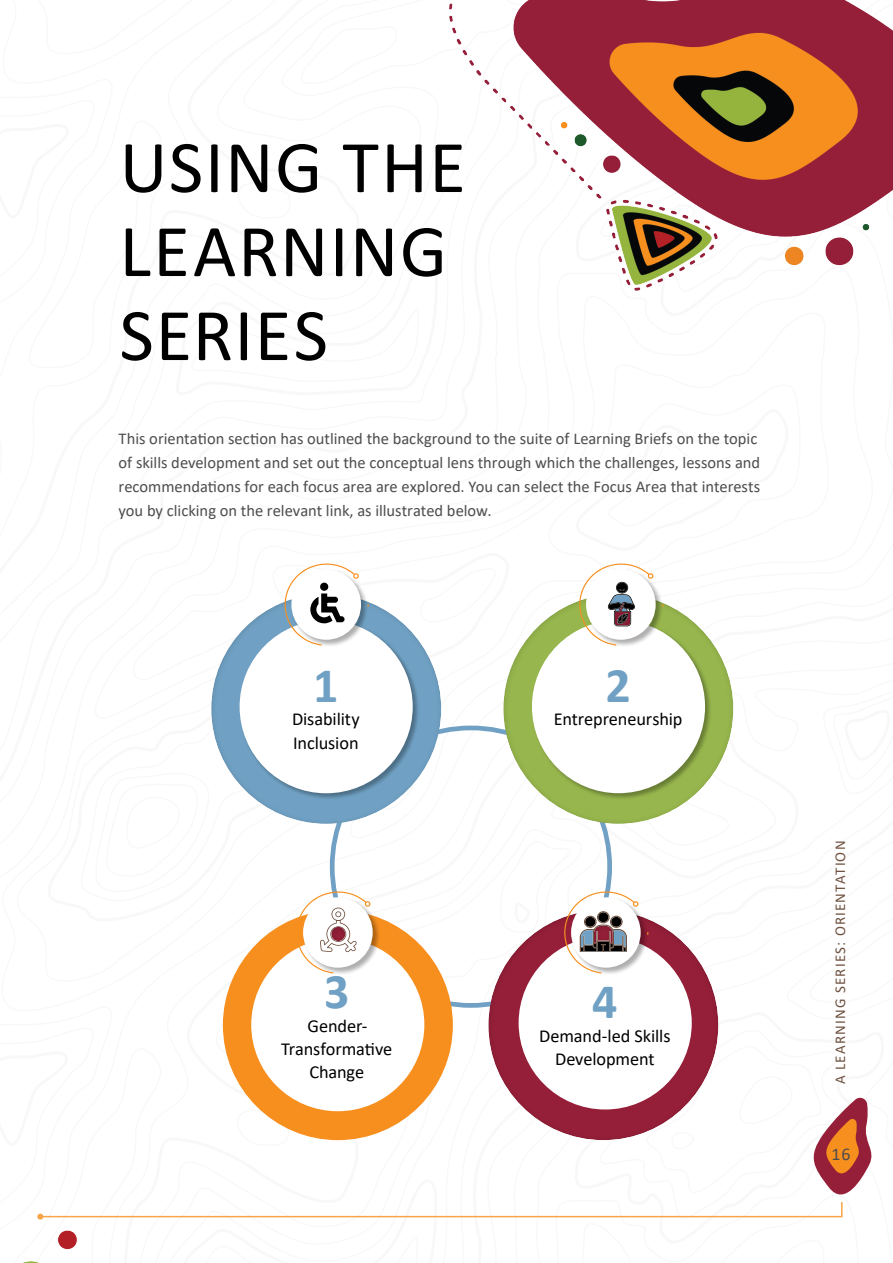
<style>
.page{position:relative;width:893px;height:1263px;background:#fff}
.page>*{position:absolute;margin:0;border:0;box-sizing:border-box;transform-origin:0 0}
.t1{font:75px/84px "Calibri";letter-spacing:.02em;color:#000}
.t2{font:700 49.95px "Calibri";color:#70a1c4}
.t3{font:18.3px/23.2px "Calibri";letter-spacing:-.005em;color:#000;text-align:center}
.t4{font:17.85px "Calibri";color:#4d4d4d}
.t5{font:16.5px/24px "Calibri";color:#4d4d4d}
.t6{font:15px "Calibri";letter-spacing:.075em;color:#6e513f}
</style>
<div class="page">
<img style="left:23px;top:0;width:870px;height:1263px">
<svg style="left:37px;top:1096px;width:839px;height:123px"></svg>
<div style="left:199px;top:583px;width:256px;height:241px;background:#000;opacity:.18"></div>
<div style="left:239px;top:619px;width:181px;height:182px;background:#000;opacity:.32"></div>
<div style="left:240px;top:620px;width:173px;height:173px;background:#fff;border-radius:50%"></div>
<div style="left:223px;top:910px;width:230px;height:230px;background:#f78f1e;border-radius:50%"></div>
<div style="left:251px;top:938px;width:173px;height:173px;background:#fff;border-radius:50%"></div>
<div style="left:491px;top:583px;width:256px;height:241px;background:#000;opacity:.18"></div>
<div style="left:531px;top:619px;width:181px;height:182px;background:#000;opacity:.31"></div>
<div style="left:532px;top:620px;width:173px;height:173px;background:#fff;border-radius:50%"></div>
<div style="left:476px;top:899px;width:256px;height:242px;background:#000;opacity:.18"></div>
<div style="left:519px;top:936px;width:173px;height:173px;background:#fff;border-radius:50%"></div>
<div style="left:570px;top:896px;width:78px;height:79px;background:#000;opacity:.32"></div>
<div style="left:302px;top:896px;width:78px;height:79px;background:#000;opacity:.32"></div>
<svg style="left:564px;top:891px;width:84px;height:82px"></svg>
<svg style="left:296px;top:891px;width:84px;height:82px"></svg>
<div style="left:317px;top:915px;width:41px;height:27px;background:#000;opacity:.18"></div>
<svg style="left:579px;top:563px;width:84px;height:83px"></svg>
<svg style="left:285px;top:563px;width:84px;height:83px"></svg>
<h1 class="t1" style="left:119px;top:123px;width:348px">USING THE<br>LEARNING<br>SERIES</h1>
<p class="t5" style="left:119px;top:426px;width:643px">This orientation section has outlined the background to the suite of Learning Briefs on the topic of skills development and set out the conceptual lens through which the challenges, lessons and recommendations for each focus area are explored. You can select the Focus Area that interests you by clicking on the relevant link, as illustrated below.</p>
<h2 class="t2" style="left:313px;top:650px;width:27px">1</h2>
<p class="t3" style="left:292px;top:707px;width:69px;text-align:left">Disability<br>Inclusion</p>
<h2 class="t2" style="left:324px;top:956px;width:27px">3</h2>
<p class="t3" style="left:281px;top:1013px;width:113px">Gender-<br>Transformative<br>Change</p>
<h2 class="t2" style="left:605px;top:650px;width:27px">2</h2>
<p class="t3" style="left:554px;top:707px;width:130px">Entrepreneurship</p>
<h2 class="t2" style="left:592px;top:966px;width:27px">4</h2>
<p class="t3" style="left:539px;top:1023px;width:133px">Demand-led Skills<br>Development</p>
<p class="t6" style="left:830px;top:1084px;width:245px;rotate:-90deg">A LEARNING SERIES: ORIENTATION</p>
<p class="t4" style="left:832px;top:1141px;width:20px">16</p>
</div>
